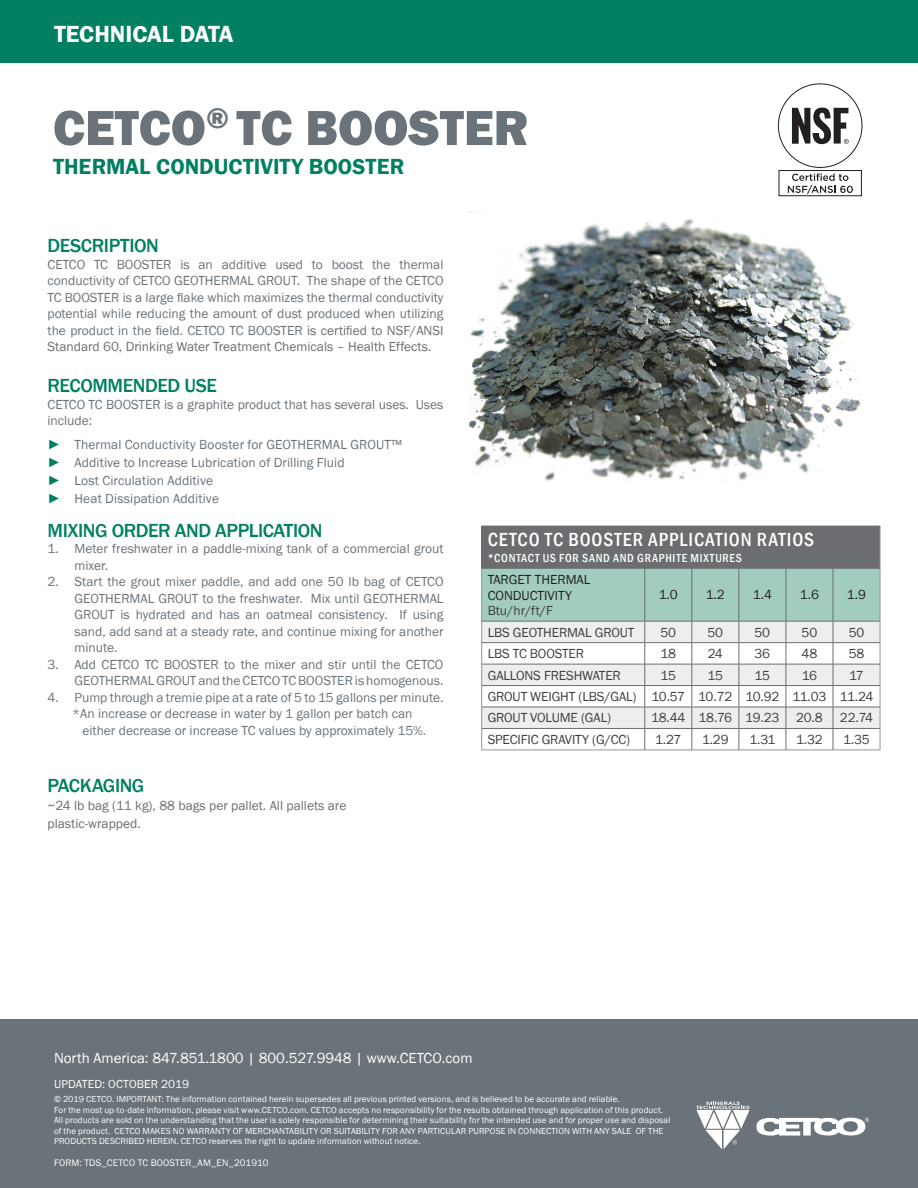
<style>
.page{position:relative;width:918px;height:1188px;background:#fff}
.page>*{position:absolute;margin:0;border:0;box-sizing:border-box;transform-origin:0 0}
.t1{font:800 51px "Franklin Gothic";color:#6a737a}
.t2{font:600 24px "Franklin Gothic";color:#fff}
.t3{font:600 22.5px "Franklin Gothic";color:#008061}
.Green_Body_Header{font:500 19.5px "Franklin Gothic";letter-spacing:-.025em;color:#008061}
.Green_Body_Header-2{font:500 condensed 19.5px "Franklin Gothic";letter-spacing:.045em;color:#fff}
.Body{font:500 19.5px "Franklin Gothic";letter-spacing:-.025em;color:#008061}
.t4{font:15px "Franklin Gothic";color:#fff}
.Body-2{font:13.5px/16.5px "Franklin Gothic";color:#6a737a}
.Table_Body{font:13.5px "Franklin Gothic";letter-spacing:-.01em;color:#3e3e3f}
.Body-3{font:13.5px "Franklin Gothic";color:#6c6d70}
.Table_Body-2{font:13.5px "Franklin Gothic";color:#231f20}
.Green_Body_Header-3{font:500 condensed 12px "Franklin Gothic";letter-spacing:.06em;color:#fff}
.t5{font:12px "Franklin Gothic";letter-spacing:.005em;color:#fff}
.t6{font:9.75px "Franklin Gothic";letter-spacing:.015em;color:#fff}
.t7{font:9px/10.5px "Franklin Gothic";letter-spacing:.01em;color:#fff}
.s1{color:#6c6d70}
.s2{color:#008061}
</style>
<div class="page">
<div style="left:0;top:0;width:918px;height:63px;background:#008061"></div>
<div style="left:0;top:1019px;width:918px;height:169px;background:#6a737a"></div>
<svg style="left:756px;top:1118px;width:113px;height:18px"></svg>
<svg style="left:696px;top:1102px;width:54px;height:47px"></svg>
<div style="left:482px;top:526px;width:398px;height:42px;background:#6c6d70"></div>
<hr style="left:880px;top:526px;width:1px;height:42px;background:#939598">
<hr style="left:482px;top:750px;width:163px;height:1px;background:#939598">
<hr style="left:645px;top:750px;width:47px;height:1px;background:#939598">
<hr style="left:692px;top:750px;width:47px;height:1px;background:#939598">
<hr style="left:739px;top:750px;width:47px;height:1px;background:#939598">
<hr style="left:786px;top:750px;width:47px;height:1px;background:#939598">
<hr style="left:833px;top:750px;width:47px;height:1px;background:#939598">
<svg style="left:481px;top:568px;width:400px;height:182px"></svg>
<hr style="left:482px;top:642px;width:163px;height:1px;background:#6c6d70">
<hr style="left:645px;top:642px;width:47px;height:1px;background:#6c6d70">
<hr style="left:692px;top:642px;width:47px;height:1px;background:#6c6d70">
<hr style="left:739px;top:642px;width:47px;height:1px;background:#6c6d70">
<hr style="left:786px;top:642px;width:47px;height:1px;background:#6c6d70">
<hr style="left:833px;top:642px;width:47px;height:1px;background:#6c6d70">
<hr style="left:482px;top:685px;width:163px;height:1px;background:#6c6d70">
<hr style="left:645px;top:685px;width:47px;height:1px;background:#6c6d70">
<hr style="left:692px;top:685px;width:47px;height:1px;background:#6c6d70">
<hr style="left:739px;top:685px;width:47px;height:1px;background:#6c6d70">
<hr style="left:786px;top:685px;width:47px;height:1px;background:#6c6d70">
<hr style="left:833px;top:685px;width:47px;height:1px;background:#6c6d70">
<hr style="left:482px;top:728px;width:163px;height:1px;background:#6c6d70">
<hr style="left:645px;top:728px;width:47px;height:1px;background:#6c6d70">
<hr style="left:692px;top:728px;width:47px;height:1px;background:#6c6d70">
<hr style="left:739px;top:728px;width:47px;height:1px;background:#6c6d70">
<hr style="left:786px;top:728px;width:47px;height:1px;background:#6c6d70">
<hr style="left:833px;top:728px;width:47px;height:1px;background:#6c6d70">
<hr style="left:481px;top:526px;width:1px;height:42px;background:#6c6d70">
<hr style="left:482px;top:568px;width:163px;height:1px;background:#6c6d70">
<hr style="left:645px;top:568px;width:47px;height:1px;background:#6c6d70">
<hr style="left:692px;top:568px;width:47px;height:1px;background:#6c6d70">
<hr style="left:739px;top:568px;width:47px;height:1px;background:#6c6d70">
<hr style="left:786px;top:568px;width:47px;height:1px;background:#6c6d70">
<hr style="left:833px;top:568px;width:47px;height:1px;background:#6c6d70">
<img style="left:468px;top:211px;width:393px;height:270px">
<svg style="left:792px;top:108px;width:57px;height:36px"></svg>
<div style="left:779px;top:170px;width:83px;height:26px;border:1px solid #231f20"></div>
<svg style="left:788px;top:173px;width:65px;height:21px"></svg>
<h2 class="t2" style="left:54px;top:19px;width:181px">TECHNICAL DATA</h2>
<p class="t1" style="left:53px;top:95px;width:477px">CETCO<sup>®</sup> TC BOOSTER</p>
<p class="t3" style="left:53px;top:153px;width:353px">THERMAL CONDUCTIVITY BOOSTER</p>
<p class="Green_Body_Header" style="left:48px;top:233px;width:113px">DESCRIPTION</p>
<p class="Body-2" style="left:48px;top:256px;width:398px;text-align:justify">CETCO TC BOOSTER is an additive used to boost the thermal conductivity of CETCO GEOTHERMAL GROUT. The shape of the CETCO TC BOOSTER is a large flake which maximizes the thermal conductivity potential while reducing the amount of dust produced when utilizing the product in the field. CETCO TC BOOSTER <span class="s1">is certified to NSF/ANSI Standard 60, Drinking Water Treatment Chemicals – Health Effects.</span></p>
<p class="Body" style="left:48px;top:374px;width:171px">RECOMMENDED USE</p>
<p class="Body-2" style="left:48px;top:396px;width:397px">CETCO TC BOOSTER is a graphite product that has several uses. Uses include:</p>
<p class="Body-2" style="left:48px;top:437px;width:356px"><span class="s2">►</span> Thermal Conductivity Booster for GEOTHERMAL GROUT™</p>
<p class="Body-2" style="left:48px;top:455px;width:299px"><span class="s2">►</span> Additive to Increase Lubrication of Drilling Fluid</p>
<p class="Body-2" style="left:48px;top:473px;width:167px"><span class="s2">►</span> Lost Circulation Additive</p>
<p class="Body-2" style="left:48px;top:491px;width:173px"><span class="s2">►</span> Heat Dissipation Additive</p>
<p class="Green_Body_Header" style="left:48px;top:518px;width:277px">MIXING ORDER AND APPLICATION</p>
<p class="Body-2" style="left:75px;top:541px;width:371px;text-indent:-27px">1. Meter freshwater in a paddle-mixing tank of a commercial grout mixer.</p>
<p class="Body-2" style="left:75px;top:574px;width:371px;text-align:justify;text-indent:-27px">2. Start the grout mixer paddle, and add one 50 lb bag of CETCO GEOTHERMAL GROUT to the freshwater. Mix until GEOTHERMAL GROUT is hydrated and has an oatmeal consistency. If using sand, add sand at a steady rate, and continue mixing for another minute.</p>
<p class="Body-2" style="left:48px;top:656px;width:398px;text-align:right">3. Add CETCO TC BOOSTER to the mixer and stir until the CETCO<br>GEOTHERMAL GROUT and the CETCO TC BOOSTER is homogenous.</p>
<p class="Body-2" style="left:48px;top:689px;width:398px">4. Pump through a tremie pipe at a rate of 5 to 15 gallons per minute.</p>
<p class="Body-2" style="left:82px;top:706px;width:345px;text-indent:-10px">*An increase or decrease in water by 1 gallon per batch can either decrease or increase TC values by approximately 15%.</p>
<p class="Body" style="left:48px;top:773px;width:98px">PACKAGING</p>
<p class="Body-3" style="left:48px;top:797px;width:300px">~24 lb bag (11 kg), 88 bags per pallet. All pallets are</p>
<p class="Body-3" style="left:48px;top:815px;width:95px">plastic-wrapped.</p>
<p class="Green_Body_Header-2" style="left:488px;top:526px;width:328px">CETCO TC BOOSTER APPLICATION RATIOS</p>
<p class="Green_Body_Header-3" style="left:488px;top:550px;width:256px">*CONTACT US FOR SAND AND GRAPHITE MIXTURES</p>
<p class="Table_Body-2" style="left:488px;top:571px;width:104px">TARGET THERMAL</p>
<p class="Table_Body-2" style="left:488px;top:587px;width:86px">CONDUCTIVITY</p>
<p class="Table_Body" style="left:488px;top:602px;width:67px">Btu/hr/ft/F</p>
<p class="Table_Body-2" style="left:659px;top:587px;width:21px">1.0</p>
<p class="Table_Body-2" style="left:706px;top:587px;width:21px">1.2</p>
<p class="Table_Body-2" style="left:753px;top:587px;width:21px">1.4</p>
<p class="Table_Body-2" style="left:800px;top:587px;width:21px">1.6</p>
<p class="Table_Body-2" style="left:847px;top:587px;width:21px">1.9</p>
<p class="Table_Body" style="left:488px;top:624px;width:148px">LBS GEOTHERMAL GROUT</p>
<p class="Table_Body" style="left:660px;top:624px;width:17px">50</p>
<p class="Table_Body" style="left:707px;top:624px;width:17px">50</p>
<p class="Table_Body" style="left:755px;top:624px;width:17px">50</p>
<p class="Table_Body" style="left:802px;top:624px;width:17px">50</p>
<p class="Table_Body" style="left:849px;top:624px;width:17px">50</p>
<p class="Table_Body" style="left:488px;top:645px;width:98px">LBS TC BOOSTER</p>
<p class="Table_Body" style="left:660px;top:645px;width:17px">18</p>
<p class="Table_Body" style="left:708px;top:645px;width:17px">24</p>
<p class="Table_Body" style="left:755px;top:645px;width:17px">36</p>
<p class="Table_Body" style="left:802px;top:645px;width:17px">48</p>
<p class="Table_Body" style="left:849px;top:645px;width:17px">58</p>
<p class="Table_Body" style="left:488px;top:667px;width:135px">GALLONS FRESHWATER</p>
<p class="Table_Body" style="left:661px;top:667px;width:17px">15</p>
<p class="Table_Body" style="left:708px;top:667px;width:17px">15</p>
<p class="Table_Body" style="left:755px;top:667px;width:17px">15</p>
<p class="Table_Body" style="left:802px;top:667px;width:17px">16</p>
<p class="Table_Body" style="left:849px;top:667px;width:16px">17</p>
<p class="Table_Body" style="left:488px;top:688px;width:150px">GROUT WEIGHT (LBS/GAL)</p>
<p class="Table_Body" style="left:652px;top:688px;width:35px">10.57</p>
<p class="Table_Body" style="left:698px;top:688px;width:36px">10.72</p>
<p class="Table_Body" style="left:745px;top:688px;width:36px">10.92</p>
<p class="Table_Body" style="left:792px;top:688px;width:36px">11.03</p>
<p class="Table_Body" style="left:840px;top:688px;width:35px">11.24</p>
<p class="Table_Body" style="left:488px;top:710px;width:125px">GROUT VOLUME (GAL)</p>
<p class="Table_Body" style="left:651px;top:710px;width:36px">18.44</p>
<p class="Table_Body" style="left:699px;top:710px;width:35px">18.76</p>
<p class="Table_Body" style="left:745px;top:710px;width:36px">19.23</p>
<p class="Table_Body" style="left:796px;top:710px;width:28px">20.8</p>
<p class="Table_Body" style="left:840px;top:710px;width:35px">22.74</p>
<p class="Table_Body" style="left:488px;top:731px;width:144px">SPECIFIC GRAVITY (G/CC)</p>
<p class="Table_Body" style="left:655px;top:731px;width:28px">1.27</p>
<p class="Table_Body" style="left:702px;top:731px;width:28px">1.29</p>
<p class="Table_Body" style="left:749px;top:731px;width:27px">1.31</p>
<p class="Table_Body" style="left:796px;top:731px;width:28px">1.32</p>
<p class="Table_Body" style="left:843px;top:731px;width:28px">1.35</p>
<p class="t4" style="left:54px;top:1049px;width:420px">North America: 847.851.1800 | 800.527.9948 | www.CETCO.com</p>
<p class="t7" style="left:54px;top:1094px;width:618px">© 2019 CETCO. IMPORTANT: The information contained herein supersedes all previous printed versions, and is believed to be accurate and reliable.<br>For the most up-to-date information, please visit www.CETCO.com. CETCO accepts no responsibility for the results obtained through application of this product.<br>All products are sold on the understanding that the user is solely responsible for determining their suitability for the intended use and for proper use and disposal of the product. CETCO MAKES NO WARRANTY OF MERCHANTABILITY OR SUITABILITY FOR ANY PARTICULAR PURPOSE IN CONNECTION WITH ANY SALE OF THE PRODUCTS DESCRIBED HEREIN. CETCO reserves the right to update information without notice.</p>
<p class="t5" style="left:54px;top:1076px;width:137px">UPDATED: OCTOBER 2019</p>
<p class="t6" style="left:54px;top:1157px;width:216px">FORM: TDS_CETCO TC BOOSTER_AM_EN_201910</p>
</div>
